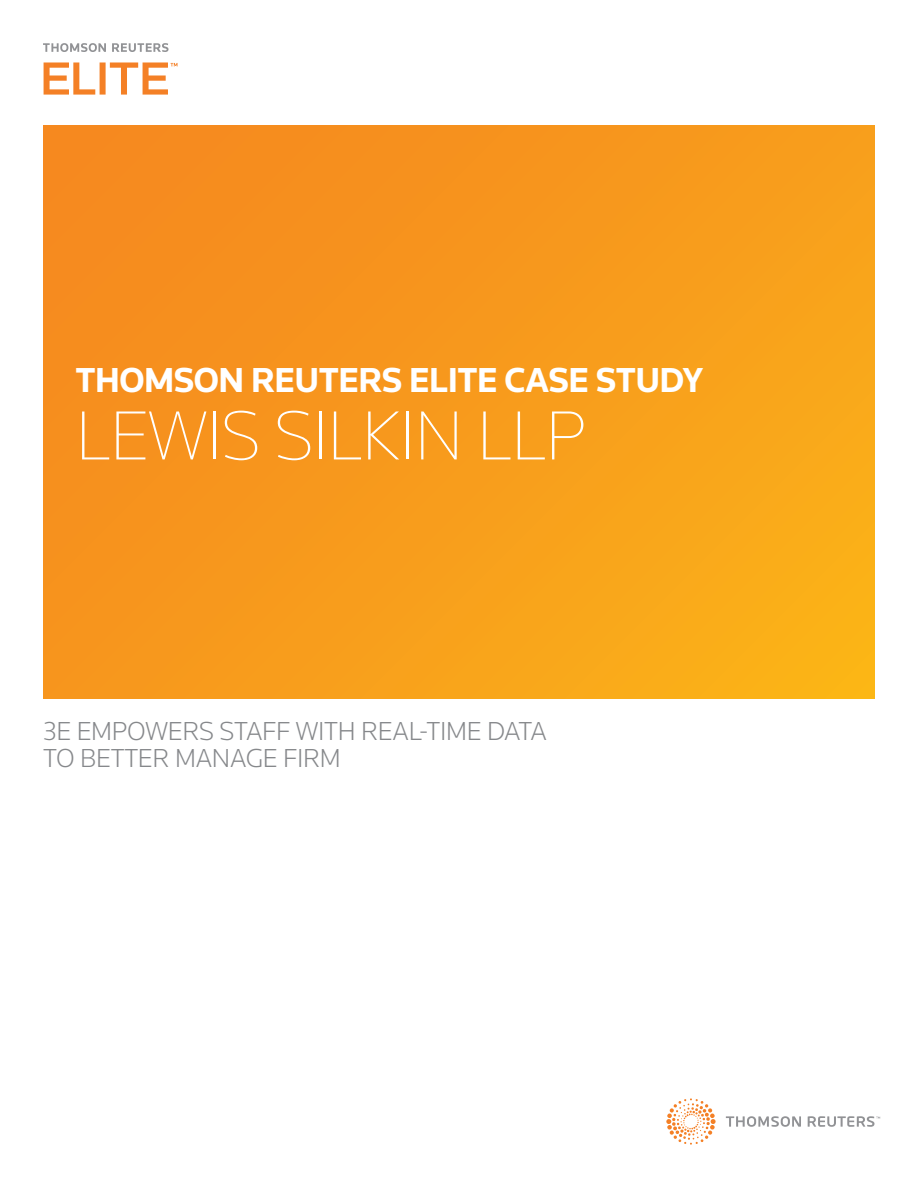
<style>
.page{position:relative;width:918px;height:1188px;background:#fff}
.page>*{position:absolute;margin:0;border:0;box-sizing:border-box;transform-origin:0 0}
.t1{font:200 72px "Knowledge";letter-spacing:-.015em;color:#fff}
.t2{font:700 36px "Knowledge";letter-spacing:-.015em;color:#fff}
.t3{font:300 27px/27px "Knowledge";letter-spacing:-.01em;color:#86888b}
</style>
<div class="page">
<div style="left:43px;top:126px;width:832px;height:572px;background:linear-gradient(to right,#f68d1e,#faa91a)"></div>
<svg style="left:726px;top:1116px;width:154px;height:11px"></svg>
<svg style="left:666px;top:1098px;width:50px;height:47px"></svg>
<svg style="left:43px;top:43px;width:126px;height:9px"></svg>
<svg style="left:44px;top:62px;width:133px;height:33px"></svg>
<h2 class="t2" style="left:76px;top:358px;width:629px">THOMSON REUTERS ELITE CASE STUDY</h2>
<h1 class="t1" style="left:76px;top:391px;width:512px">LEWIS SILKIN LLP</h1>
<p class="t3" style="left:43px;top:717px;width:505px">3E EMPOWERS STAFF WITH REAL-TIME DATA<br>TO BETTER MANAGE FIRM</p>
</div>
